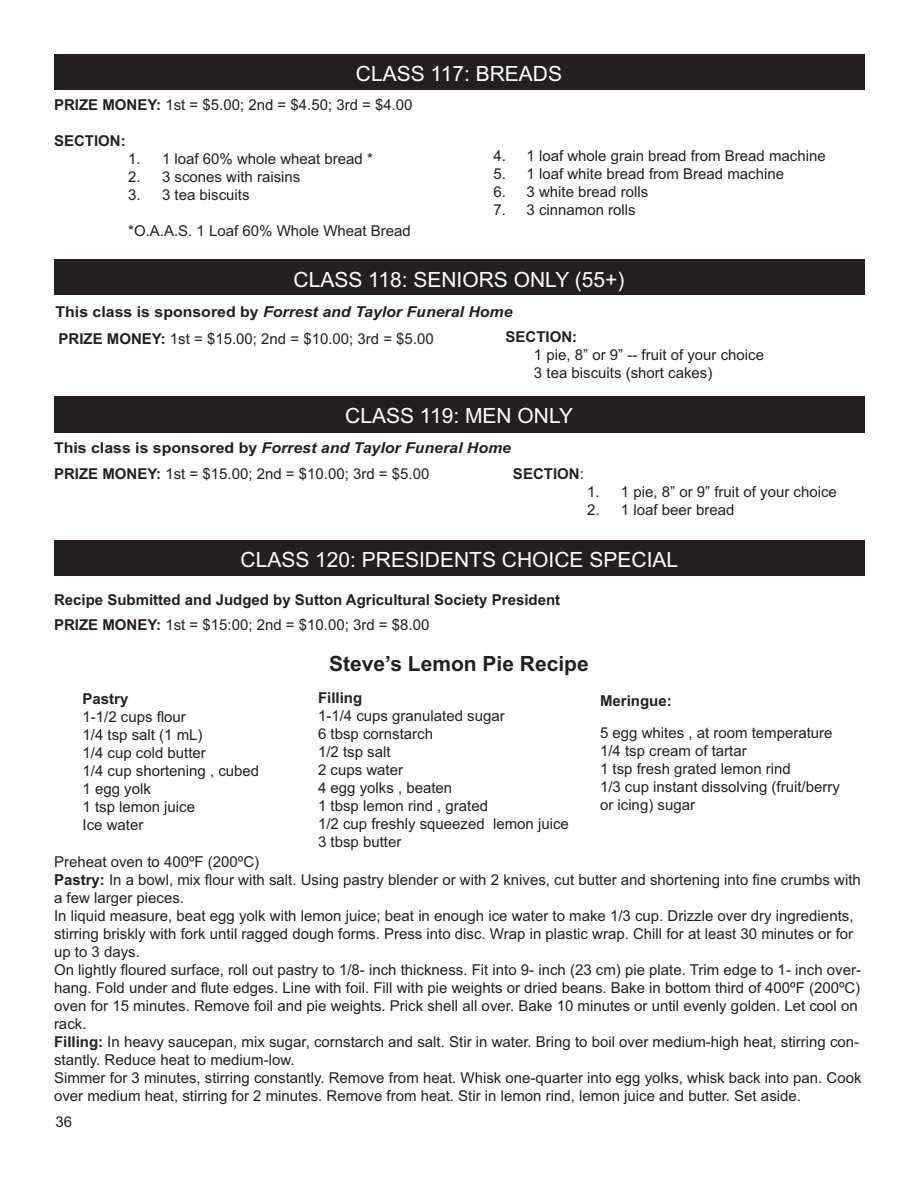
<style>
.page{position:relative;width:918px;height:1188px;background:#fff}
.page>*{position:absolute;margin:0;border:0;box-sizing:border-box;transform-origin:0 0}
.t1{font:21px "Arial";color:#fff}
.t2{font:700 21px "Arial";color:#231f20}
.t3{font:15px/18px "Arial";color:#231f20}
.t4{font:700 15px "Arial";color:#231f20}
.t5{font:italic 700 15px "Arial";color:#231f20;scale:1.06 1}
.s1{font-weight:700}
.s2{font-style:normal}
.s3{font-weight:400}
</style>
<div class="page">
<div style="left:54px;top:260px;width:810px;height:36px;background:#231f20"></div>
<div style="left:54px;top:396px;width:810px;height:36px;background:#231f20"></div>
<div style="left:54px;top:540px;width:810px;height:36px;background:#231f20"></div>
<div style="left:54px;top:54px;width:810px;height:36px;background:#231f20"></div>
<h1 class="t1" style="left:356px;top:66px;width:208px">CLASS 117: BREADS</h1>
<p class="t3" style="left:54px;top:97px;width:360px"><span class="s1">PRIZE MONEY:</span> 1st = $5.00; 2nd = $4.50; 3rd = $4.00</p>
<p class="t4" style="left:54px;top:135px;width:73px">SECTION:</p>
<p class="t3" style="left:128px;top:151px;width:246px">1. 1 loaf 60% whole wheat bread *</p>
<p class="t3" style="left:128px;top:169px;width:174px">2. 3 scones with raisins</p>
<p class="t3" style="left:128px;top:187px;width:123px">3. 3 tea biscuits</p>
<p class="t3" style="left:128px;top:223px;width:284px">*O.A.A.S. 1 Loaf 60% Whole Wheat Bread</p>
<h1 class="t1" style="left:294px;top:272px;width:332px">CLASS 118: SENIORS ONLY (55+)</h1>
<p class="t3" style="left:494px;top:148px;width:334px">4. 1 loaf whole grain bread from Bread machine</p>
<p class="t3" style="left:494px;top:166px;width:292px">5. 1 loaf white bread from Bread machine</p>
<p class="t3" style="left:494px;top:184px;width:156px">6. 3 white bread rolls</p>
<p class="t3" style="left:494px;top:202px;width:144px">7. 3 cinnamon rolls</p>
<p class="t5" style="left:56px;top:306px;width:433px"><span class="s2">This class is sponsored by</span> Forrest and Taylor Funeral Home</p>
<p class="t3" style="left:59px;top:331px;width:377px"><span class="s1">PRIZE MONEY:</span> 1st = $15.00; 2nd = $10.00; 3rd = $5.00</p>
<p class="t4" style="left:505px;top:332px;width:73px">SECTION:</p>
<p class="t3" style="left:534px;top:348px;width:232px">1 pie, 8” or 9” -- fruit of your choice<br>3 tea biscuits (short cakes)</p>
<h1 class="t1" style="left:345px;top:408px;width:229px">CLASS 119: MEN ONLY</h1>
<p class="t5" style="left:54px;top:443px;width:433px"><span class="s2">This class is sponsored by</span> Forrest and Taylor Funeral Home</p>
<p class="t3" style="left:54px;top:466px;width:377px"><span class="s1">PRIZE MONEY:</span> 1st = $15.00; 2nd = $10.00; 3rd = $5.00</p>
<p class="t4" style="left:513px;top:468px;width:72px">SECTION<span class="s3">:</span></p>
<p class="t3" style="left:587px;top:484px;width:251px">1. 1 pie, 8” or 9” fruit of your choice</p>
<p class="t3" style="left:587px;top:502px;width:149px">2. 1 loaf beer bread</p>
<h1 class="t1" style="left:241px;top:552px;width:439px">CLASS 120: PRESIDENTS CHOICE SPECIAL</h1>
<p class="t4" style="left:54px;top:594px;width:508px">Recipe Submitted and Judged by Sutton Agricultural Society President</p>
<p class="t3" style="left:54px;top:618px;width:377px"><span class="s1">PRIZE MONEY:</span> 1st = $15:00; 2nd = $10.00; 3rd = $8.00</p>
<p class="t4" style="left:83px;top:693px;width:47px">Pastry</p>
<p class="t3" style="left:83px;top:709px;width:178px">1-1/2 cups flour<br>1/4 tsp salt (1 mL)<br>1/4 cup cold butter<br>1/4 cup shortening , cubed<br>1 egg yolk<br>1 tsp lemon juice<br>Ice water</p>
<h1 class="t2" style="left:329px;top:656px;width:261px">Steve’s Lemon Pie Recipe</h1>
<p class="t4" style="left:318px;top:692px;width:46px">Filling</p>
<p class="t3" style="left:318px;top:708px;width:252px">1-1/4 cups granulated sugar<br>6 tbsp cornstarch<br>1/2 tsp salt<br>2 cups water<br>4 egg yolks , beaten<br>1 tbsp lemon rind , grated<br>1/2 cup freshly squeezed lemon juice<br>3 tbsp butter</p>
<p class="t4" style="left:600px;top:695px;width:73px">Meringue:</p>
<p class="t3" style="left:600px;top:725px;width:241px">5 egg whites , at room temperature<br>1/4 tsp cream of tartar<br>1 tsp fresh grated lemon rind<br>1/3 cup instant dissolving (fruit/berry or icing) sugar</p>
<p class="t3" style="left:54px;top:855px;width:809px">Preheat oven to 400ºF (200ºC)<br><span class="s1">Pastry:</span> In a bowl, mix flour with salt. Using pastry blender or with 2 knives, cut butter and shortening into fine crumbs with a few larger pieces.<br>In liquid measure, beat egg yolk with lemon juice; beat in enough ice water to make 1/3 cup. Drizzle over dry ingredients, stirring briskly with fork until ragged dough forms. Press into disc. Wrap in plastic wrap. Chill for at least 30 minutes or for up to 3 days.<br>On lightly floured surface, roll out pastry to 1/8- inch thickness. Fit into 9- inch (23 cm) pie plate. Trim edge to 1- inch over&shy;hang. Fold under and flute edges. Line with foil. Fill with pie weights or dried beans. Bake in bottom third of 400ºF (200ºC) oven for 15 minutes. Remove foil and pie weights. Prick shell all over. Bake 10 minutes or until evenly golden. Let cool on rack.<br><span class="s1">Filling:</span> In heavy saucepan, mix sugar, cornstarch and salt. Stir in water. Bring to boil over medium-high heat, stirring con&shy;stantly. Reduce heat to medium-low.<br>Simmer for 3 minutes, stirring constantly. Remove from heat. Whisk one-quarter into egg yolks, whisk back into pan. Cook over medium heat, stirring for 2 minutes. Remove from heat. Stir in lemon rind, lemon juice and butter. Set aside.</p>
<p class="t3" style="left:56px;top:1114px;width:18px">36</p>
</div>
